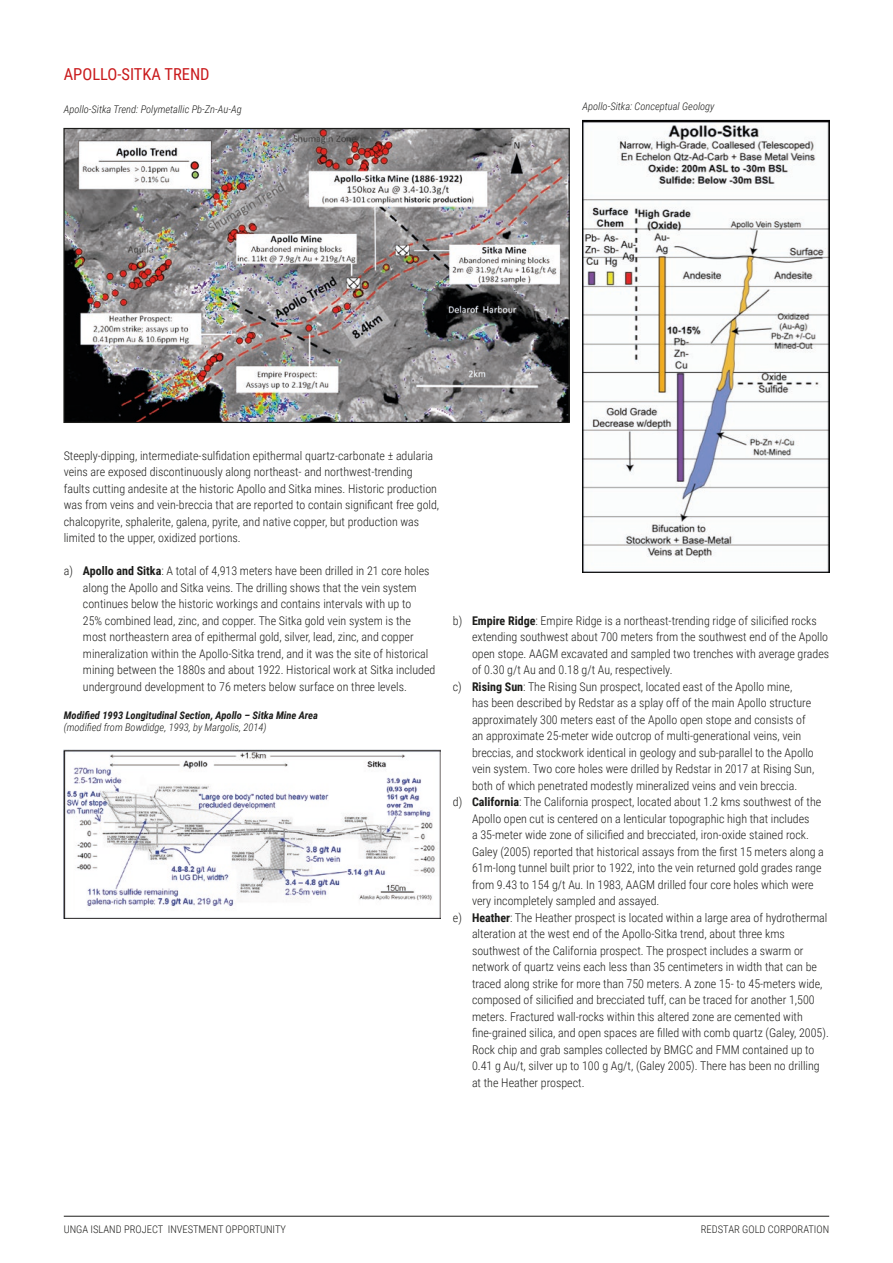
<style>
.page{position:relative;width:893px;height:1263px;background:#fff}
.page>*{position:absolute;margin:0;border:0;box-sizing:border-box;transform-origin:0 0}
.Heading{font:16.5px "Roboto Condensed";color:#c9191b}
.Numbered_copy{font:300 12px/16.5px "Roboto Condensed";color:#1d1d1b}
.Copy{font:300 12px/16.5px "Roboto Condensed";color:#1d1d1b}
.Picture_Caption{font:italic 300 10.5px "Roboto Condensed";color:#1d1d1b}
.t1{font:300 10.5px "Roboto Condensed";color:#1d1d1b}
.Picture_Caption-2{font:italic 700 10.5px "Roboto Condensed";color:#1d1d1b}
.Copy-2{font:italic 300 10.5px "Roboto Condensed";color:#1d1d1b}
.s1{font-weight:700}
</style>
<div class="page">
<hr style="left:64px;top:1216px;width:765px;height:1px;background:#1d1d1b">
<img style="left:65px;top:130px;width:503px;height:291px">
<div style="left:63px;top:128px;width:507px;height:295px;border:1px solid #1d1d1b"></div>
<img style="left:64px;top:750px;width:376px;height:168px">
<img style="left:583px;top:120px;width:246px;height:452px">
<p class="Heading" style="left:64px;top:63px;width:147px">APOLLO-SITKA TREND</p>
<p class="Copy-2" style="left:64px;top:102px;width:179px">Apollo-Sitka Trend: Polymetallic Pb-Zn-Au-Ag</p>
<p class="Picture_Caption" style="left:583px;top:99px;width:134px">Apollo-Sitka: Conceptual Geology</p>
<p class="Copy" style="left:64px;top:447px;width:377px">Steeply-dipping, intermediate-sulfidation epithermal quartz-carbonate ± adularia veins are exposed discontinuously along northeast- and northwest-trending faults cutting andesite at the historic Apollo and Sitka mines. Historic production was from veins and vein-breccia that are reported to contain significant free gold, chalcopyrite, sphalerite, galena, pyrite, and native copper, but production was limited to the upper, oxidized portions.</p>
<p class="Numbered_copy" style="left:83px;top:562px;width:354px;text-indent:-19px">a) <span class="s1">Apollo and Sitka</span>: A total of 4,913 meters have been drilled in 21 core holes along the Apollo and Sitka veins. The drilling shows that the vein system continues below the historic workings and contains intervals with up to<br>25% combined lead, zinc, and copper. The Sitka gold vein system is the most northeastern area of epithermal gold, silver, lead, zinc, and copper mineralization within the Apollo-Sitka trend, and it was the site of historical mining between the 1880s and about 1922. Historical work at Sitka included underground development to 76 meters below surface on three levels.</p>
<p class="Picture_Caption-2" style="left:64px;top:708px;width:256px">Modified 1993 Longitudinal Section, Apollo – Sitka Mine Area</p>
<p class="Picture_Caption" style="left:64px;top:720px;width:204px">(modified from Bowdidge, 1993, by Margolis, 2014)</p>
<p class="Numbered_copy" style="left:472px;top:612px;width:359px;text-indent:-19px">b) <span class="s1">Empire Ridge</span>: Empire Ridge is a northeast-trending ridge of silicified rocks extending southwest about 700 meters from the southwest end of the Apollo open stope. AAGM excavated and sampled two trenches with average grades of 0.30 g/t Au and 0.18 g/t Au, respectively.</p>
<p class="Numbered_copy" style="left:472px;top:678px;width:344px;text-indent:-19px">c) <span class="s1">Rising Sun</span>: The Rising Sun prospect, located east of the Apollo mine,<br>has been described by Redstar as a splay off of the main Apollo structure approximately 300 meters east of the Apollo open stope and consists of an approximate 25-meter wide outcrop of multi-generational veins, vein breccias, and stockwork identical in geology and sub-parallel to the Apollo vein system. Two core holes were drilled by Redstar in 2017 at Rising Sun, both of which penetrated modestly mineralized veins and vein breccia.</p>
<p class="Numbered_copy" style="left:472px;top:793px;width:353px;text-indent:-19px">d) <span class="s1">California</span>: The California prospect, located about 1.2 kms southwest of the Apollo open cut is centered on a lenticular topographic high that includes<br>a 35-meter wide zone of silicified and brecciated, iron-oxide stained rock.<br>Galey (2005) reported that historical assays from the first 15 meters along a 61m-long tunnel built prior to 1922, into the vein returned gold grades range from 9.43 to 154 g/t Au. In 1983, AAGM drilled four core holes which were very incompletely sampled and assayed.</p>
<p class="Numbered_copy" style="left:472px;top:909px;width:358px;text-indent:-19px">e) <span class="s1">Heather</span>: The Heather prospect is located within a large area of hydrothermal alteration at the west end of the Apollo-Sitka trend, about three kms southwest of the California prospect. The prospect includes a swarm or network of quartz veins each less than 35 centimeters in width that can be traced along strike for more than 750 meters. A zone 15- to 45-meters wide, composed of silicified and brecciated tuff, can be traced for another 1,500 meters. Fractured wall-rocks within this altered zone are cemented with fine-grained silica, and open spaces are filled with comb quartz (Galey, 2005).<br>Rock chip and grab samples collected by BMGC and FMM contained up to 0.41 g Au/t, silver up to 100 g Ag/t, (Galey 2005). There has been no drilling at the Heather prospect.</p>
<p class="t1" style="left:64px;top:1221px;width:224px">UNGA ISLAND PROJECT INVESTMENT OPPORTUNITY</p>
<p class="t1" style="left:701px;top:1221px;width:130px">REDSTAR GOLD CORPORATION</p>
</div>
